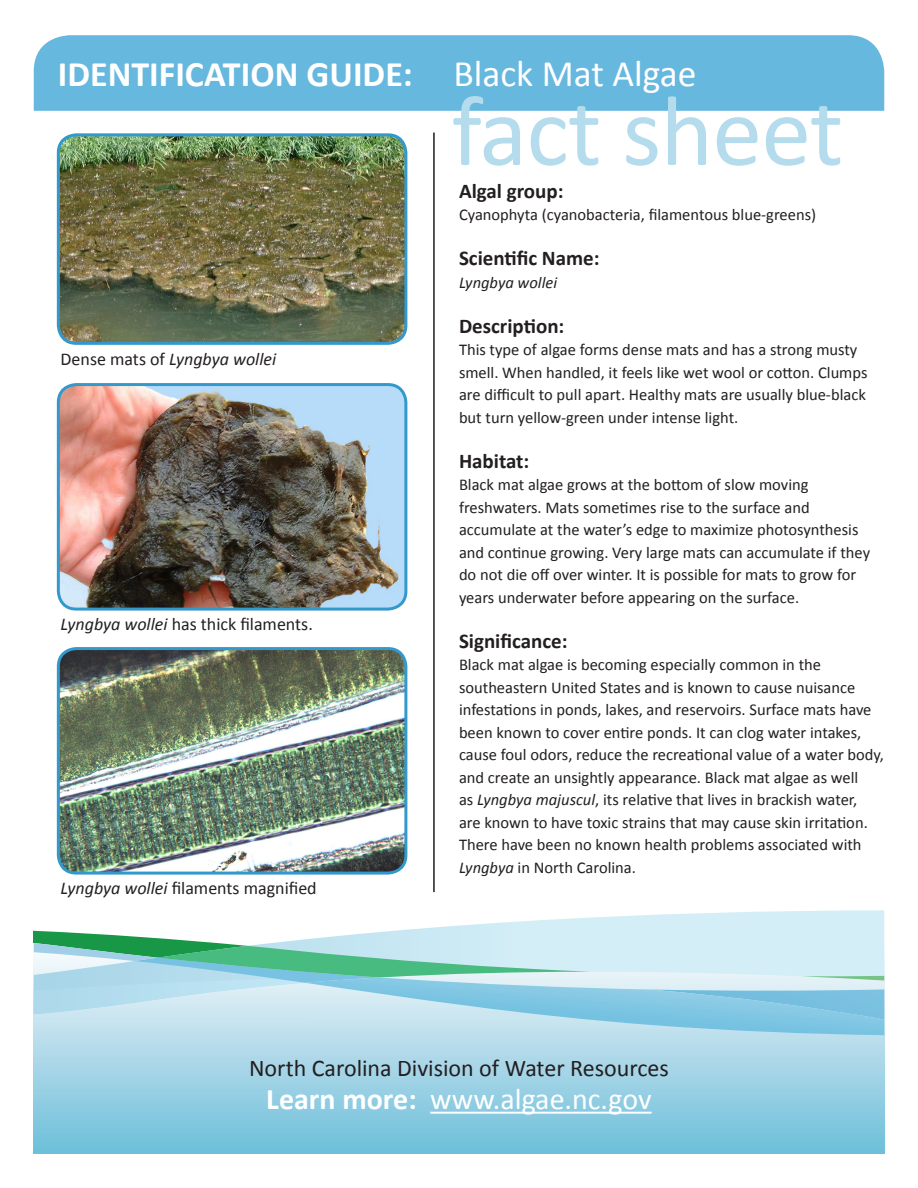
<style>
.page{position:relative;width:918px;height:1188px;background:#fff}
.page>*{position:absolute;margin:0;border:0;box-sizing:border-box;transform-origin:0 0}
.t1{font:100.5px "Calibri";letter-spacing:-.01em;color:#b4dced}
.t2{font:700 36px "Calibri";color:#fff}
.t3{font:30px "Calibri";color:#fff}
.t4{font:24px "Calibri";color:#231f20}
.t5{font:700 21px "Calibri";color:#231f20}
.t6{font:18px "Calibri";color:#231f20}
.t7{font:italic 18px "Calibri";color:#231f20}
.t8{font:16.5px/22.5px "Calibri";color:#231f20}
.t9{font:italic 16.5px "Calibri";color:#231f20}
.s1{font-weight:400;font-size:37.5px}
.s2{font-style:normal}
.s3{font-style:italic}
.s4{font-weight:700}
</style>
<div class="page">
<div style="left:34px;top:35px;width:850px;height:76px;background:#67b8de"></div>
<svg style="left:34px;top:1035px;width:850px;height:119px;background:#95cee2"></svg>
<svg style="left:456px;top:910px;width:428px;height:16px"></svg>
<svg style="left:34px;top:926px;width:850px;height:109px;background:#b1dce3"></svg>
<hr style="left:430px;top:1112px;width:222px;height:2px;background:#fff">
<img style="left:58px;top:135px;width:348px;height:208px">
<div style="left:57px;top:133px;width:350px;height:212px;border:3px solid #39c;border-radius:18px"></div>
<img style="left:58px;top:385px;width:348px;height:222px">
<div style="left:57px;top:383px;width:350px;height:228px;border:3px solid #39c;border-radius:18px"></div>
<img style="left:58px;top:649px;width:348px;height:222px">
<div style="left:57px;top:647px;width:350px;height:228px;border:3px solid #39c;border-radius:18px"></div>
<hr style="left:434px;top:133px;width:1px;height:759px;background:#231f20">
<p class="t2" style="left:58px;top:51px;width:640px">IDENTIFICATION GUIDE: <span class="s1">Black Mat Algae</span></p>
<p class="t1" style="left:452px;top:68px;width:393px">fact sheet</p>
<p class="t7" style="left:61px;top:346px;width:217px"><span class="s2">Dense mats of</span> Lyngbya wollei</p>
<p class="t6" style="left:61px;top:612px;width:254px"><span class="s3">Lyngbya wollei</span> has thick filaments.</p>
<p class="t6" style="left:61px;top:877px;width:258px"><span class="s3">Lyngbya wollei</span> filaments magnified</p>
<p class="t5" style="left:459px;top:177px;width:106px">Algal group:</p>
<p class="t8" style="left:459px;top:203px;width:359px">Cyanophyta (cyanobacteria, filamentous blue-greens)</p>
<p class="t5" style="left:459px;top:245px;width:142px">Scientific Name:</p>
<p class="t9" style="left:459px;top:271px;width:100px">Lyngbya wollei</p>
<p class="t5" style="left:459px;top:312px;width:107px">Description:</p>
<p class="t8" style="left:459px;top:338px;width:410px">This type of algae forms dense mats and has a strong musty smell. When handled, it feels like wet wool or cotton. Clumps are difficult to pull apart. Healthy mats are usually blue-black but turn yellow-green under intense light.</p>
<p class="t5" style="left:459px;top:447px;width:72px">Habitat:</p>
<p class="t8" style="left:459px;top:473px;width:413px">Black mat algae grows at the bottom of slow moving freshwaters. Mats sometimes rise to the surface and accumulate at the water’s edge to maximize photosynthesis and continue growing. Very large mats can accumulate if they do not die off over winter. It is possible for mats to grow for years underwater before appearing on the surface.</p>
<p class="t5" style="left:459px;top:627px;width:110px">Significance:</p>
<p class="t8" style="left:459px;top:653px;width:427px">Black mat algae is becoming especially common in the southeastern United States and is known to cause nuisance infestations in ponds, lakes, and reservoirs. Surface mats have been known to cover entire ponds. It can clog water intakes, cause foul odors, reduce the recreational value of a water body, and create an unsightly appearance. Black mat algae as well<br>as <span class="s3">Lyngbya majuscul</span>, its relative that lives in brackish water,<br>are known to have toxic strains that may cause skin irritation.<br>There have been no known health problems associated with <span class="s3">Lyngbya</span> in North Carolina.</p>
<p class="t4" style="left:249px;top:1053px;width:421px">North Carolina Division of Water Resources</p>
<p class="t3" style="left:266px;top:1080px;width:387px"><span class="s4">Learn more:</span> www.algae.nc.gov</p>
</div>
